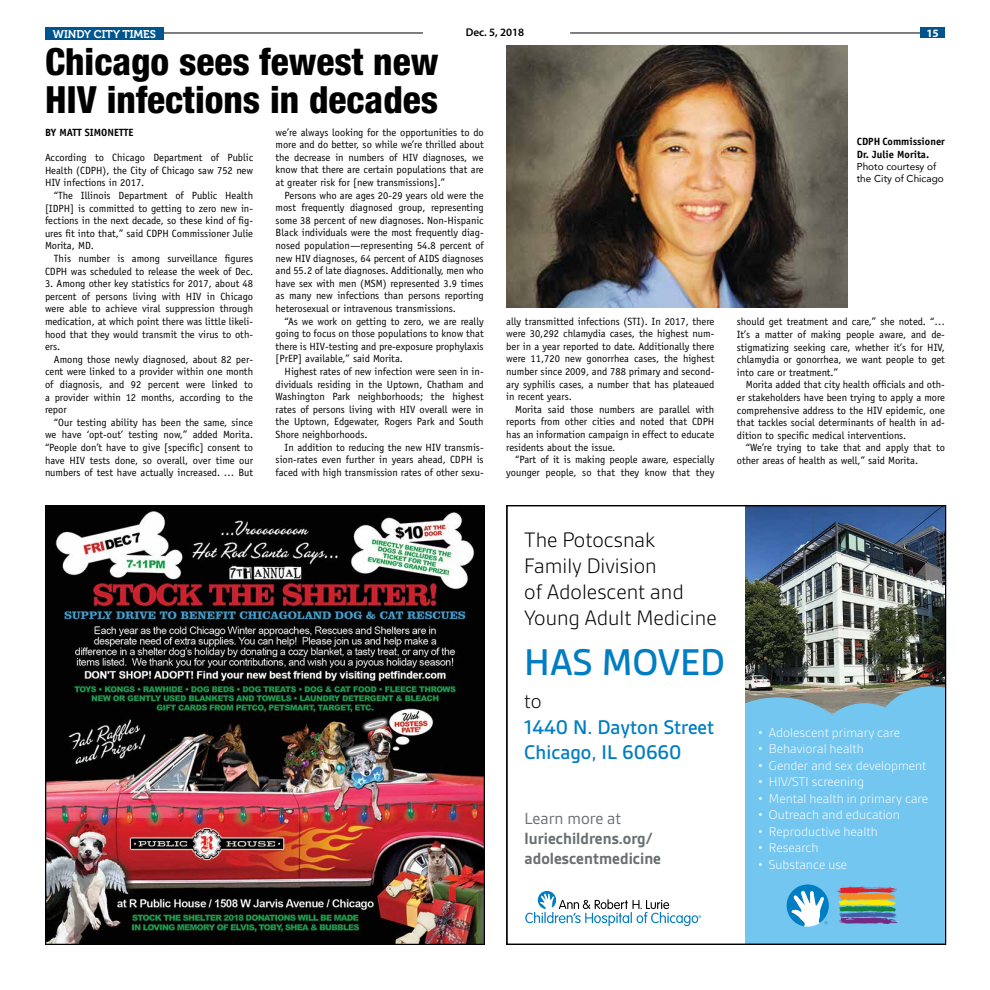
<style>
.page{position:relative;width:990px;height:990px;background:#fff}
.page>*{position:absolute;margin:0;border:0;box-sizing:border-box;transform-origin:0 0}
.t1{font:500 40px "Gesta";color:#007dc3}
.t2{font:800 condensed 37.5px/37.5px "Helvetica Neue";color:#000}
.t3{font:300 22.5px/26.2px "Gesta";color:#000}
.t4{font:500 21.25px/25.5px "Gesta";color:#007dc3}
.t5{font:300 21.25px "Gesta";color:#000}
.t6{font:700 17.5px/20px "Gesta";color:#696f72}
.t7{font:17.5px "Gesta";color:#696f72}
.t8{font:300 13.75px "Gesta";color:#fff}
.t9{font:11.25px "Museo 700";color:#fff}
.t10{font:600 11.25px "Myriad Pro";color:#000}
.t11{font:700 11.25px "Myriad Pro";color:#fff}
.t12{font:10.5px/12.6px "Officina Sans";color:#000;text-align:justify}
.t13{font:700 10.5px/13.1px "Officina Sans";color:#000}
.t14{font:10px/12px "Avenir";color:#000}
</style>
<div class="page">
<hr style="left:164px;top:33px;width:259px;height:1px;background:#000">
<hr style="left:570px;top:33px;width:374px;height:1px;background:#000">
<div style="left:920px;top:28px;width:25px;height:10px;background:#00558f"></div>
<div style="left:45px;top:28px;width:119px;height:12px;background:#00558f"></div>
<img style="left:506px;top:45px;width:342px;height:263px">
<img style="left:47px;top:507px;width:436px;height:436px">
<div style="left:743px;top:745px;width:203px;height:199px;background:#72c6ef"></div>
<img style="left:745px;top:508px;width:199px;height:207px">
<svg style="left:870px;top:686px;width:74px;height:59px"></svg>
<div style="left:814px;top:704px;width:101px;height:100px;background:#72c6ef;border-radius:50%"></div>
<div style="left:703px;top:698px;width:150px;height:116px;background:#72c6ef;border-radius:50%"></div>
<div style="left:640px;top:506px;width:104px;height:438px;background:#fff"></div>
<svg style="left:525px;top:891px;width:176px;height:35px"></svg>
<svg style="left:836px;top:886px;width:62px;height:38px"></svg>
<svg style="left:787px;top:884px;width:42px;height:43px"></svg>
<p class="t9" style="left:53px;top:28px;width:105px">WINDY CITY TIMES</p>
<p class="t10" style="left:466px;top:25px;width:60px">Dec. 5, 2018</p>
<p class="t11" style="left:926px;top:26px;width:14px">15</p>
<h2 class="t2" style="left:45px;top:43px;width:395px">Chicago sees fewest new<br>HIV infections in decades</h2>
<p class="t13" style="left:45px;top:126px;width:90px">BY MATT SIMONETTE</p>
<p class="t12" style="left:45px;top:151px;width:210px">According to Chicago Department of Public Health (CDPH), the City of Chicago saw 752 new HIV infections in 2017.</p>
<p class="t12" style="left:45px;top:189px;width:210px;text-indent:9px">“The Illinois Department of Public Health [IDPH] is committed to getting to zero new in&shy;fections in the next decade, so these kind of fig&shy;ures fit into that,” said CDPH Commissioner Julie Morita, MD.</p>
<p class="t12" style="left:45px;top:252px;width:210px;text-align:right">This number is among surveillance figures<br>CDPH was scheduled to release the week of Dec.</p>
<p class="t12" style="left:45px;top:277px;width:210px">3. Among other key statistics for 2017, about 48 percent of persons living with HIV in Chicago were able to achieve viral suppression through medication, at which point there was little likeli&shy;hood that they would transmit the virus to oth&shy;ers.</p>
<p class="t12" style="left:45px;top:353px;width:210px;text-indent:9px">Among those newly diagnosed, about 82 per&shy;cent were linked to a provider within one month of diagnosis, and 92 percent were linked to a provider within 12 months, according to the repor</p>
<p class="t12" style="left:45px;top:416px;width:210px;text-indent:9px">“Our testing ability has been the same, since we have ‘opt-out’ testing now,” added Morita. “People don’t have to give [specific] consent to have HIV tests done, so overall, over time our numbers of test have actually increased. … But</p>
<p class="t12" style="left:276px;top:126px;width:210px">we’re always looking for the opportunities to do more and do better, so while we’re thrilled about the decrease in numbers of HIV diagnoses, we know that there are certain populations that are at greater risk for [new transmissions].”</p>
<p class="t12" style="left:276px;top:189px;width:210px;text-indent:9px">Persons who are ages 20-29 years old were the most frequently diagnosed group, representing some 38 percent of new diagnoses. Non-Hispanic Black individuals were the most frequently diag&shy;nosed population—representing 54.8 percent of new HIV diagnoses, 64 percent of AIDS diagnoses and 55.2 of late diagnoses. Additionally, men who have sex with men (MSM) represented 3.9 times as many new infections than persons reporting heterosexual or intravenous transmissions.</p>
<p class="t12" style="left:276px;top:315px;width:210px;text-indent:9px">“As we work on getting to zero, we are really going to focus on those populations to know that there is HIV-testing and pre-exposure prophylaxis [PrEP] available,” said Morita.</p>
<p class="t12" style="left:276px;top:365px;width:210px;text-indent:9px">Highest rates of new infection were seen in in&shy;dividuals residing in the Uptown, Chatham and Washington Park neighborhoods; the highest rates of persons living with HIV overall were in the Uptown, Edgewater, Rogers Park and South Shore neighborhoods.</p>
<p class="t12" style="left:276px;top:441px;width:210px;text-indent:9px">In addition to reducing the new HIV transmis&shy;sion-rates even further in years ahead, CDPH is faced with high transmission rates of other sexu-</p>
<p class="t13" style="left:857px;top:135px;width:90px">CDPH Commissioner<br>Dr. Julie Morita.</p>
<p class="t14" style="left:857px;top:160px;width:88px">Photo courtesy of the City of Chicago</p>
<p class="t12" style="left:506px;top:315px;width:210px">ally transmitted infections (STI). In 2017, there were 30,292 chlamydia cases, the highest num&shy;ber in a year reported to date. Additionally there were 11,720 new gonorrhea cases, the highest number since 2009, and 788 primary and second&shy;ary syphilis cases, a number that has plateaued in recent years.</p>
<p class="t12" style="left:506px;top:403px;width:210px;text-indent:9px">Morita said those numbers are parallel with reports from other cities and noted that CDPH has an information campaign in effect to educate residents about the issue.</p>
<p class="t12" style="left:506px;top:453px;width:210px;text-align:right">“Part of it is making people aware, especially younger people, so that they know that they</p>
<p class="t12" style="left:737px;top:316px;width:210px">should get treatment and care,” she noted. “… It’s a matter of making people aware, and de&shy;stigmatizing seeking care, whether it’s for HIV, chlamydia or gonorrhea, we want people to get into care or treatment.”</p>
<p class="t12" style="left:737px;top:379px;width:210px;text-indent:9px">Morita added that city health officials and oth&shy;er stakeholders have been trying to apply a more comprehensive address to the HIV epidemic, one that tackles social determinants of health in ad&shy;dition to specific medical interventions.</p>
<p class="t12" style="left:737px;top:442px;width:210px;text-indent:9px">“We’re trying to take that and apply that to other areas of health as well,” said Morita.</p>
<h3 class="t3" style="left:524px;top:526px;width:194px">The Potocsnak<br>Family Division<br>of Adolescent and<br>Young Adult Medicine</h3>
<h1 class="t1" style="left:524px;top:641px;width:202px">HAS MOVED</h1>
<h3 class="t5" style="left:524px;top:690px;width:19px">to</h3>
<h3 class="t4" style="left:524px;top:715px;width:192px">1440 N. Dayton Street<br>Chicago, IL 60660</h3>
<h3 class="t7" style="left:525px;top:809px;width:98px">Learn more at</h3>
<h3 class="t6" style="left:525px;top:829px;width:138px">luriechildrens.org/ adolescentmedicine</h3>
<h3 class="t8" style="left:758px;top:725px;width:144px">• Adolescent primary care</h3>
<h3 class="t8" style="left:758px;top:742px;width:108px">• Behavioral health</h3>
<h3 class="t8" style="left:758px;top:758px;width:170px">• Gender and sex development</h3>
<h3 class="t8" style="left:758px;top:775px;width:108px">• HIV/STI screening</h3>
<h3 class="t8" style="left:758px;top:791px;width:172px">• Mental health in primary care</h3>
<h3 class="t8" style="left:758px;top:808px;width:144px">• Outreach and education</h3>
<h3 class="t8" style="left:758px;top:824px;width:121px">• Reproductive health</h3>
<h3 class="t8" style="left:758px;top:841px;width:62px">• Research</h3>
<h3 class="t8" style="left:758px;top:857px;width:91px">• Substance use</h3>
</div>
